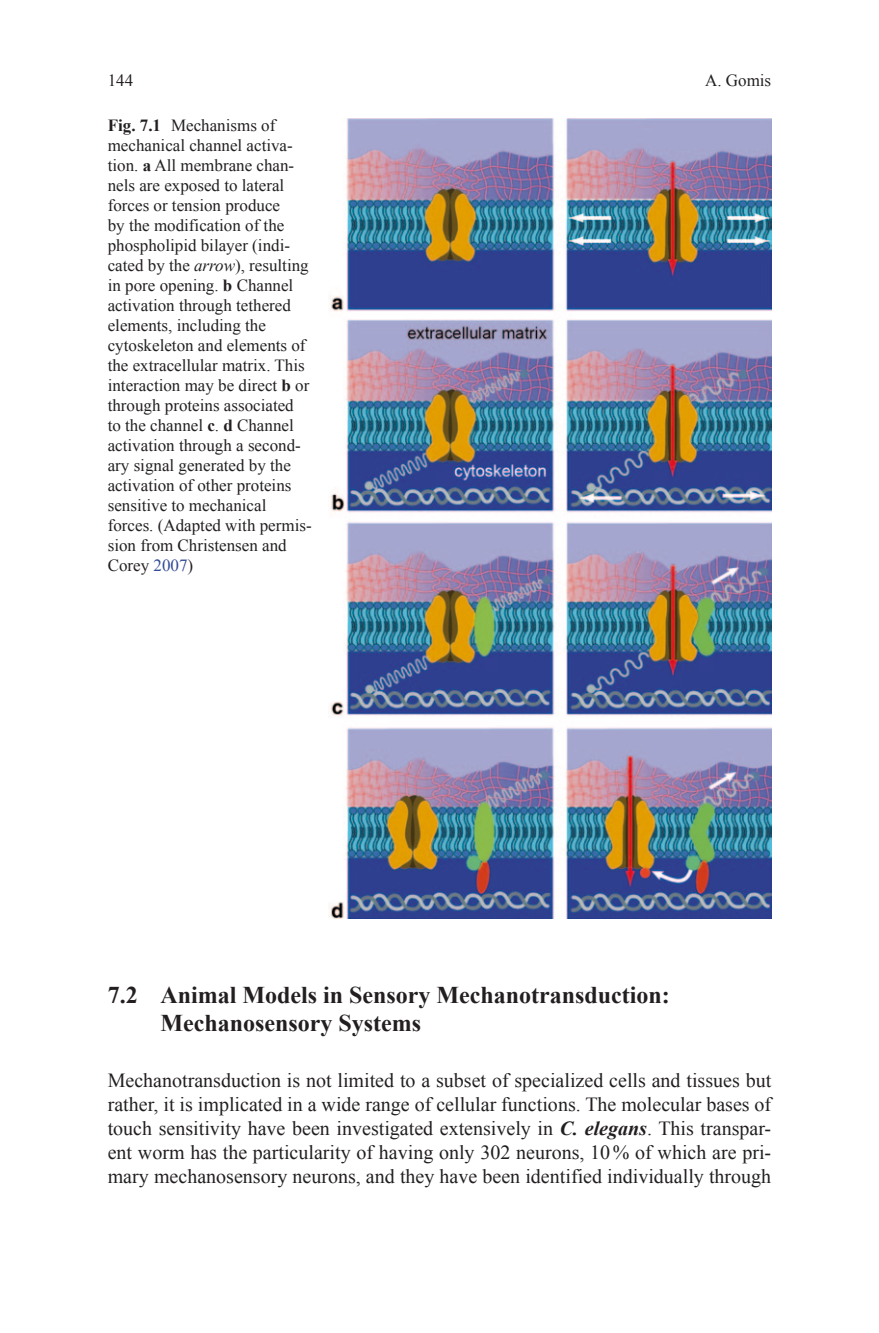
<style>
.page{position:relative;width:879px;height:1333px;background:#fff}
.page>*{position:absolute;margin:0;border:0;box-sizing:border-box;transform-origin:0 0}
.t1{font:700 24px/28px "Times New Roman";color:#231f20}
.t2{font:20px/24px "Times New Roman PSMT2";color:#231f20;text-align:justify}
.t3{font:17px/20px "Times New Roman PSMT2";color:#231f20}
.t4{font:17px "Times New Roman";color:#231f20}
.s1{font-family:"Times New Roman PS Bold MT2"}
.s2{font-family:"Times New Roman";font-weight:700}
.s3{font-family:"Times New Roman"}
.s4{font-family:"Times New Roman";font-style:italic}
.s5{font-weight:700}
.s6{font-family:"Times New Roman PSMT2"}
.s7{font-family:"Times New Roman PSMT2";color:#324a97}
.s8{font-family:"Times New Roman";font-weight:700;font-style:italic}
</style>
<div class="page">
<img style="left:329px;top:118px;width:442px;height:800px">
<p class="t3" style="left:108px;top:70px;width:27px">144</p>
<p class="t3" style="left:705px;top:70px;width:68px">A. Gomis</p>
<p class="t3" style="left:108px;top:115px;width:203px"><span class="s1">Fig. 7.1</span> Mechanisms of mechanical channel activa&shy;tion. <span class="s2">a</span> All membrane chan&shy;nels are exposed to lateral forces or tension produce<br>by the modification of the phospholipid bilayer (indi&shy;<span class="s3">cated by the</span> <span class="s4">arrow</span>), resulting in pore opening. <span class="s2">b</span> <span class="s3">Channel </span>activation through tethered elements, including the cytoskeleton and elements of the extracellular matrix. This interaction may be direct <span class="s2">b</span> <span class="s3">or </span>through proteins associated</p>
<p class="t4" style="left:108px;top:413px;width:188px">to the channel <span class="s5">c</span><span class="s6">.</span> <span class="s5">d</span> Channel</p>
<p class="t3" style="left:108px;top:435px;width:205px">activation through a second&shy;ary signal generated by the activation of other proteins sensitive to mechanical forces. (Adapted with permis&shy;sion from Christensen and</p>
<p class="t4" style="left:108px;top:553px;width:87px">Corey <span class="s7">2007</span><span class="s6">)</span></p>
<h1 class="t1" style="left:160px;top:979px;width:511px;text-indent:-53px">7.2 Animal Models in Sensory Mechanotransduction:<br>Mechanosensory Systems</h1>
<p class="t2" style="left:108px;top:1067px;width:665px">Mechanotransduction is not limited to a subset of specialized cells and tissues but rather, it is implicated in a wide range of cellular functions. The molecular bases of touch sensitivity have been investigated extensively in <span class="s8">C. elegans</span>. This transpar&shy;ent worm has the particularity of having only 302 neurons, 10% of which are pri&shy;mary mechanosensory neurons, and they have been identified individually through</p>
</div>
